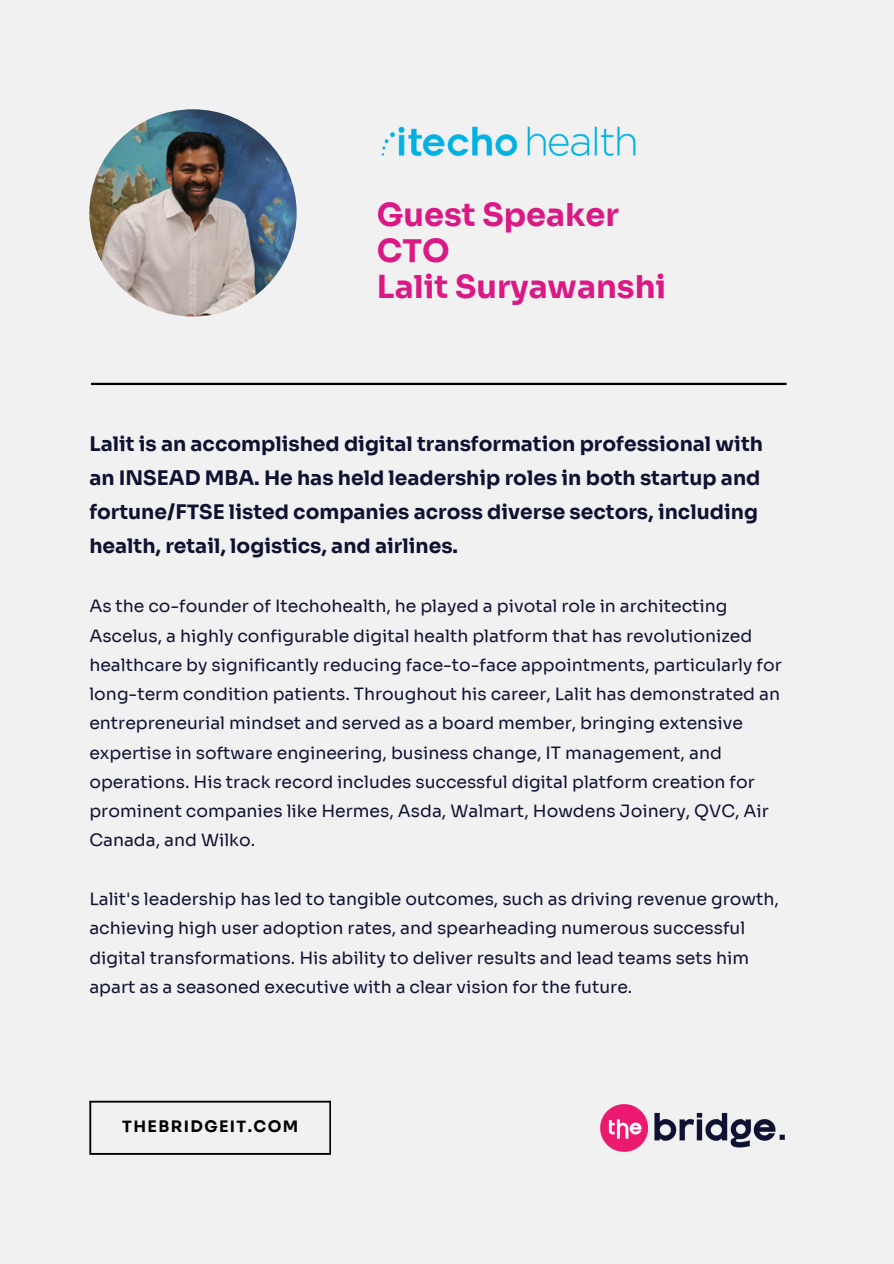
<style>
.page{position:relative;width:894px;height:1264px;background:#fff}
.page>*{position:absolute;margin:0;border:0;box-sizing:border-box;transform-origin:0 0}
.t1{font:700 31.95px "Sora";color:#da1984}
.t2{font:700 20.25px/33.8px "Sora";color:#0f1130}
.t3{font:17.25px/29.2px "Sora";color:#0f1130}
.t4{font:700 15.9px "Sora";letter-spacing:.09em;color:#000}
</style>
<div class="page">
<div style="left:0;top:0;width:893px;height:1263px;background:#f1f1f2"></div>
<img style="left:600px;top:1104px;width:185px;height:48px">
<svg style="left:89px;top:1100px;width:242px;height:54px"></svg>
<img style="left:381px;top:126px;width:255px;height:31px">
<img style="left:89px;top:109px;width:207px;height:207px;border-radius:50%">
<hr style="left:91px;top:383px;width:695px;height:2px;background:#000">
<p class="t1" style="left:377px;top:195px;width:243px">Guest Speaker</p>
<p class="t1" style="left:377px;top:231px;width:74px">CTO</p>
<p class="t1" style="left:377px;top:267px;width:290px">Lalit Suryawanshi</p>
<p class="t2" style="left:89px;top:427px;width:675px">Lalit is an accomplished digital transformation professional with an INSEAD MBA. He has held leadership roles in both startup and fortune/FTSE listed companies across diverse sectors, including health, retail, logistics, and airlines.</p>
<p class="t3" style="left:89px;top:592px;width:693px">As the co-founder of Itechohealth, he played a pivotal role in architecting Ascelus, a highly configurable digital health platform that has revolutionized healthcare by significantly reducing face-to-face appointments, particularly for long-term condition patients. Throughout his career, Lalit has demonstrated an entrepreneurial mindset and served as a board member, bringing extensive expertise in software engineering, business change, IT management, and operations. His track record includes successful digital platform creation for prominent companies like Hermes, Asda, Walmart, Howdens Joinery, QVC, Air Canada, and Wilko.</p>
<p class="t3" style="left:89px;top:884px;width:691px">Lalit's leadership has led to tangible outcomes, such as driving revenue growth, achieving high user adoption rates, and spearheading numerous successful digital transformations. His ability to deliver results and lead teams sets him apart as a seasoned executive with a clear vision for the future.</p>
<p class="t4" style="left:122px;top:1116px;width:178px">THEBRIDGEIT.COM</p>
</div>
